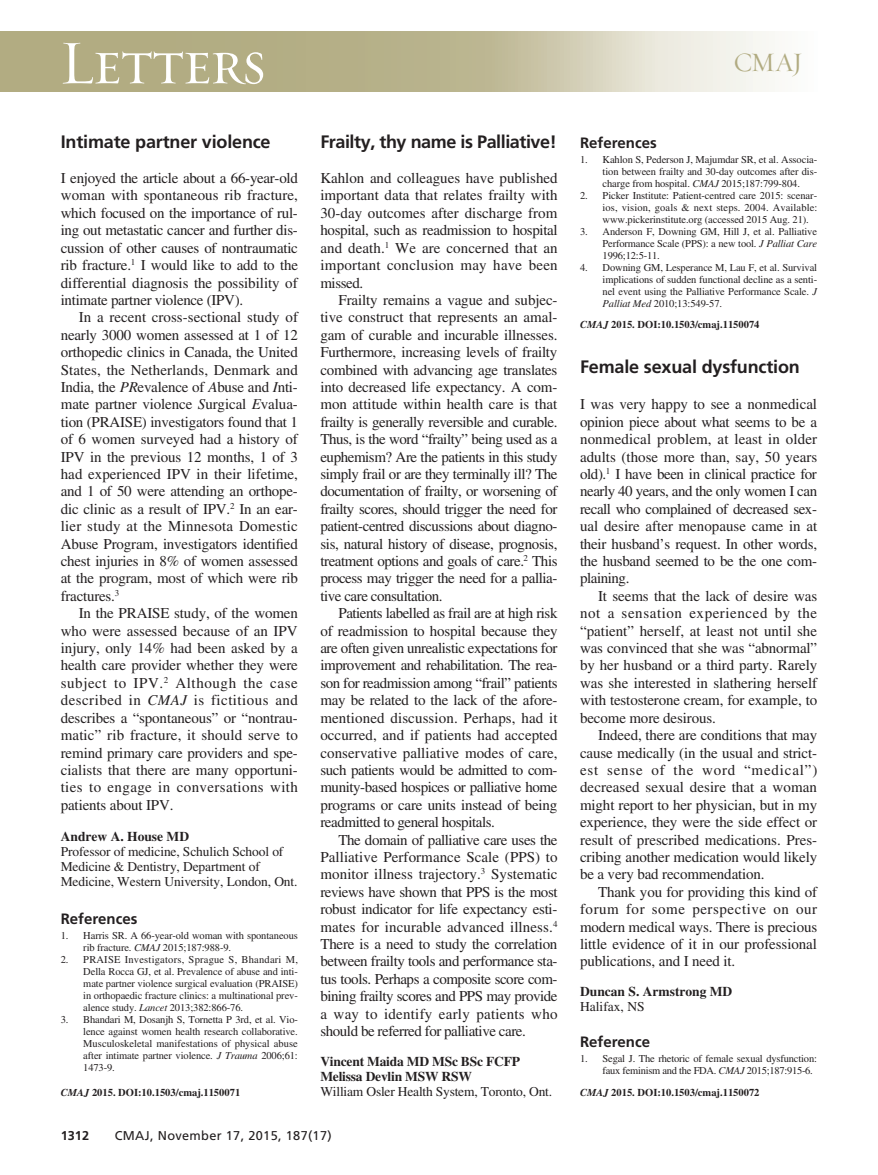
<style>
.page{position:relative;width:878px;height:1175px;background:#fff}
.page>*{position:absolute;margin:0;border:0;box-sizing:border-box;transform-origin:0 0}
.t1{font:63px "Requiem Display HTF Small Caps";letter-spacing:-.03em;color:#fff}
.t2{font:27px "Requiem Display HTF Roman";color:#b1ab81}
.t3{font:700 18px "Frutiger LT Std";letter-spacing:-.01em;color:#231f20}
.PJ{font:15px/17.4px "Times LT Std";letter-spacing:-.01em;color:#231f20;text-align:justify}
.Ref_head{font:700 15px "Frutiger LT Std";color:#231f20}
.Contrib_small{font:13.5px/15px "Times LT Std";letter-spacing:-.01em;color:#231f20}
.Contrib_small-2{font:700 13.5px/15px "Times LT Std";letter-spacing:-.015em;color:#231f20}
.t4{font:12.75px "Frutiger LT Std";letter-spacing:.025em;color:#231f20}
.t5{font:700 12.75px "Frutiger LT Std";color:#231f20}
.Ref{font:10.5px/12px "Times LT Std";letter-spacing:-.01em;color:#231f20;text-align:justify}
.Article_id{font:700 10.5px "Times LT Std";color:#231f20}
.s1{font-style:italic}
.s2{font-weight:700}
.s3{font-weight:400}
</style>
<div class="page">
<svg style="left:0;top:32px;width:775px;height:60px;background:#c4bf9f"></svg>
<h1 class="t1" style="left:59px;top:26px;width:209px">Letters</h1>
<h2 class="t2" style="left:733px;top:46px;width:71px">CMAJ</h2>
<h1 class="t3" style="left:61px;top:131px;width:211px">Intimate partner violence</h1>
<p class="PJ" style="left:61px;top:169px;width:239px">I enjoyed the article about a 66-year-old woman with spontaneous rib fracture, which focused on the importance of rul&shy;ing out metastatic cancer and further dis&shy;cussion of other causes of nontraumatic rib fracture.<sup>1</sup> I would like to add to the differential diagnosis the possibility of intimate partner violence (IPV).</p>
<p class="PJ" style="left:61px;top:308px;width:239px;text-indent:18px">In a recent cross-sectional study of nearly 3000 women assessed at 1 of 12 orthopedic clinics in Canada, the United States, the Netherlands, Denmark and India, the <span class="s1">PR</span>evalence of <span class="s1">A</span>buse and <span class="s1">I</span>nti&shy;mate partner violence <span class="s1">S</span>urgical <span class="s1">E</span>valua&shy;tion (PRAISE) investigators found that 1 of 6 women surveyed had a history of IPV in the previous 12 months, 1 of 3 had experienced IPV in their lifetime, and 1 of 50 were attending an orthope&shy;dic clinic as a result of IPV.<sup>2</sup> In an ear&shy;lier study at the Minnesota Domestic Abuse Program, investigators identified chest injuries in 8% of women assessed at the program, most of which were rib fractures.<sup>3</sup></p>
<p class="PJ" style="left:61px;top:604px;width:239px;text-indent:18px">In the PRAISE study, of the women who were assessed because of an IPV injury, only 14% had been asked by a health care provider whether they were subject to IPV.<sup>2</sup> Although the case described in <span class="s1">CMAJ</span> is fictitious and describes a “spontaneous” or “nontrau&shy;matic” rib fracture, it should serve to remind primary care providers and spe&shy;cialists that there are many opportuni&shy;ties to engage in conversations with patients about IPV.</p>
<p class="Contrib_small" style="left:61px;top:829px;width:238px"><span class="s2">Andrew A. House MD<br></span>Professor of medicine, Schulich School of Medicine &amp; Dentistry, Department of Medicine, Western University, London, Ont.</p>
<p class="Ref_head" style="left:61px;top:909px;width:78px">References</p>
<p class="Ref" style="left:83px;top:929px;width:216px;text-indent:-22px">1. Harris SR. A 66-year-old woman with spontaneous rib fracture. <span class="s1">CMAJ</span> 2015;187:988-9.</p>
<p class="Ref" style="left:83px;top:953px;width:216px;text-indent:-22px">2. PRAISE Investigators, Sprague S, Bhandari M, Della Rocca GJ, et al. Prevalence of abuse and inti&shy;mate partner violence surgical evaluation (PRAISE) in orthopaedic fracture clinics: a multinational prev&shy;alence study. <span class="s1">Lancet</span> 2013;382:866-76.</p>
<p class="Ref" style="left:83px;top:1013px;width:216px;text-indent:-22px">3. Bhandari M, Dosanjh S, Tornetta P 3rd, et al. Vio&shy;lence against women health research collaborative.<br>Musculoskeletal manifestations of physical abuse after intimate partner violence. <span class="s1">J Trauma</span> 2006;61:<br>1473-9.</p>
<p class="Article_id" style="left:61px;top:1086px;width:181px"><span class="s1">CMAJ</span> 2015. DOI:10.1503/cmaj.1150071</p>
<h1 class="t3" style="left:320px;top:131px;width:238px">Frailty, thy name is Palliative!</h1>
<p class="PJ" style="left:320px;top:169px;width:239px">Kahlon and colleagues have published important data that relates frailty with 30-day outcomes after discharge from hospital, such as readmission to hospital and death.<sup>1</sup> We are concerned that an important conclusion may have been missed.</p>
<p class="PJ" style="left:320px;top:291px;width:239px;text-indent:18px">Frailty remains a vague and subjec&shy;tive construct that represents an amal&shy;gam of curable and incurable illnesses.<br>Furthermore, increasing levels of frailty combined with advancing age translates into decreased life expectancy. A com&shy;mon attitude within health care is that frailty is generally reversible and curable.<br>Thus, is the word “frailty” being used as a euphemism? Are the patients in this study simply frail or are they terminally ill? The documentation of frailty, or worsening of frailty scores, should trigger the need for patient-centred discussions about diagno&shy;sis, natural history of disease, prognosis, treatment options and goals of care.<sup>2</sup> This process may trigger the need for a pallia&shy;tive care consultation.</p>
<p class="PJ" style="left:320px;top:604px;width:239px;text-indent:18px">Patients labelled as frail are at high risk of readmission to hospital because they are often given unrealistic expectations for improvement and rehabilitation. The rea&shy;son for readmission among “frail” patients may be related to the lack of the afore&shy;mentioned discussion. Perhaps, had it occurred, and if patients had accepted conservative palliative modes of care, such patients would be admitted to com&shy;munity-based hospices or palliative home programs or care units instead of being readmitted to general hospitals.</p>
<p class="PJ" style="left:320px;top:830px;width:239px;text-indent:18px">The domain of palliative care uses the Palliative Performance Scale (PPS) to monitor illness trajectory.<sup>3</sup> Systematic reviews have shown that PPS is the most robust indicator for life expectancy esti&shy;mates for incurable advanced illness.<sup>4<br></sup>There is a need to study the correlation between frailty tools and performance sta&shy;tus tools. Perhaps a composite score com&shy;bining frailty scores and PPS may provide a way to identify early patients who should be referred for palliative care.</p>
<p class="Contrib_small-2" style="left:320px;top:1053px;width:233px">Vincent Maida MD MSc BSc FCFP<br>Melissa Devlin MSW RSW<br><span class="s3">William Osler Health System, Toronto, Ont.</span></p>
<p class="t5" style="left:61px;top:1127px;width:30px">1312</p>
<p class="t4" style="left:115px;top:1127px;width:218px">CMAJ, November 17, 2015, 187(17)</p>
<p class="Ref_head" style="left:580px;top:134px;width:78px">References</p>
<p class="Ref" style="left:602px;top:154px;width:216px;text-indent:-22px">1. Kahlon S, Pederson J, Majumdar SR, et al. Associa&shy;tion between frailty and 30-day outcomes after dis&shy;charge from hospital. <span class="s1">CMAJ</span> 2015;187:799-804.</p>
<p class="Ref" style="left:602px;top:190px;width:216px;text-indent:-22px">2. Picker Institute: Patient-centred care 2015: scenar&shy;ios, vision, goals &amp; next steps. 2004. Available: www.pickerinstitute.org (accessed 2015 Aug. 21).</p>
<p class="Ref" style="left:602px;top:226px;width:216px;text-indent:-22px">3. Anderson F, Downing GM, Hill J, et al. Palliative Performance Scale (PPS): a new tool. <span class="s1">J Palliat Care </span>1996;12:5-11.</p>
<p class="Ref" style="left:602px;top:262px;width:216px;text-indent:-22px">4. Downing GM, Lesperance M, Lau F, et al. Survival implications of sudden functional decline as a senti&shy;nel event using the Palliative Performance Scale. <span class="s1">J Palliat Med</span> 2010;13:549-57.</p>
<p class="Article_id" style="left:580px;top:318px;width:181px"><span class="s1">CMAJ</span> 2015. DOI:10.1503/cmaj.1150074</p>
<h1 class="t3" style="left:580px;top:356px;width:221px">Female sexual dysfunction</h1>
<p class="PJ" style="left:580px;top:395px;width:239px">I was very happy to see a nonmedical opinion piece about what seems to be a nonmedical problem, at least in older adults (those more than, say, 50 years old).<sup>1</sup> I have been in clinical practice for nearly 40 years, and the only women I can recall who complained of decreased sex&shy;ual desire after menopause came in at their husband’s request. In other words, the husband seemed to be the one com&shy;plaining.</p>
<p class="PJ" style="left:580px;top:587px;width:239px;text-indent:18px">It seems that the lack of desire was not a sensation experienced by the “patient” herself, at least not until she was convinced that she was “abnormal” by her husband or a third party. Rarely was she interested in slathering herself with testosterone cream, for example, to become more desirous.</p>
<p class="PJ" style="left:580px;top:726px;width:239px;text-indent:18px">Indeed, there are conditions that may cause medically (in the usual and strict&shy;est sense of the word “medical”) decreased sexual desire that a woman might report to her physician, but in my experience, they were the side effect or result of prescribed medications. Pres&shy;cribing another medication would likely be a very bad recommendation.</p>
<p class="PJ" style="left:580px;top:883px;width:238px;text-indent:18px">Thank you for providing this kind of forum for some perspective on our modern medical ways. There is precious little evidence of it in our professional publications, and I need it.</p>
<p class="Contrib_small-2" style="left:580px;top:984px;width:154px">Duncan S. Armstrong MD<br><span class="s3">Halifax, NS</span></p>
<p class="Ref_head" style="left:580px;top:1033px;width:72px">Reference</p>
<p class="Ref" style="left:602px;top:1052px;width:216px;text-indent:-22px">1. Segal J. The rhetoric of female sexual dysfunction: faux feminism and the FDA. <span class="s1">CMAJ</span> 2015;187:915-6.</p>
<p class="Article_id" style="left:580px;top:1086px;width:181px"><span class="s1">CMAJ</span> 2015. DOI:10.1503/cmaj.1150072</p>
</div>
